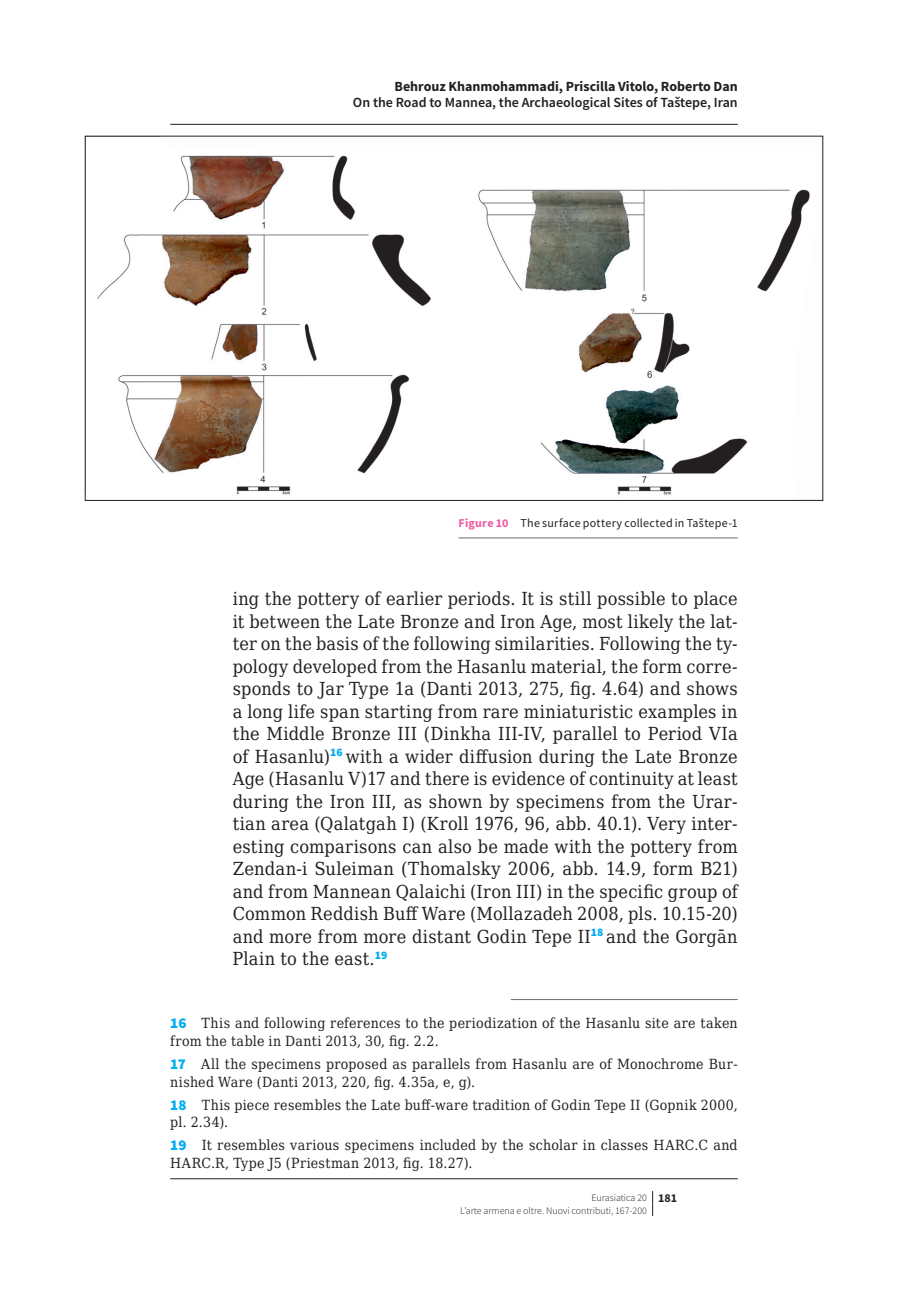
<style>
.page{position:relative;width:908px;height:1304px;background:#fff}
.page>*{position:absolute;margin:0;border:0;box-sizing:border-box;transform-origin:0 0}
.t1{font:18px/22.4px "DejaVu Serif Condensed";letter-spacing:.015em;color:#231f20;text-align:justify}
.t2{font:14px/17.6px "DejaVu Serif Condensed";letter-spacing:.02em;color:#231f20}
.t3{font:600 14px "Source Sans Pro";color:#231f20}
.t4{font:700 14px "Source Sans Pro";color:#231f20}
.t5{font:12px "Source Sans Pro";letter-spacing:.025em;color:#231f20}
.t6{font:300 10px/12.4px "Source Sans Pro";color:#231f20}
.s1{font-weight:700;color:#ef59a1}
.s2{font-family:"Source Sans Pro";font-weight:900;font-size:15px;color:#00aeef}
.s3{font-weight:700;font-size:12px}
</style>
<div class="page">
<svg style="left:652px;top:1191px;width:1px;height:25px"></svg>
<hr style="left:510px;top:999px;width:227px;height:1px;background:#6c6d70">
<hr style="left:458px;top:538px;width:279px;height:1px;background:#6c6d70">
<img style="left:97px;top:155px;width:713px;height:340px">
<hr style="left:170px;top:124px;width:567px;height:1px;background:#231f20">
<hr style="left:170px;top:1178px;width:567px;height:1px;background:#231f20">
<p class="t4" style="left:394px;top:77px;width:344px">Behrouz Khanmohammadi, Priscilla Vitolo, Roberto Dan</p>
<p class="t3" style="left:353px;top:94px;width:386px">On the Road to Mannea, the Archaeological Sites of Taštepe, Iran</p>
<p class="t5" style="left:458px;top:515px;width:280px"><span class="s1">Figure 10</span> The surface pottery collected in Taštepe‑1</p>
<p class="t1" style="left:232px;top:587px;width:506px">ing the pottery of earlier periods. It is still possible to place it between the Late Bronze and Iron Age, most likely the lat‑ ter on the basis of the following similarities. Following the ty‑ pology developed from the Hasanlu material, the form corre‑ sponds to Jar Type 1a (Danti 2013, 275, fig. 4.64) and shows a long life span starting from rare miniaturistic examples in the Middle Bronze III (Dinkha III‑IV, parallel to Period VIa of Hasanlu)<sup>16</sup> with a wider diffusion during the Late Bronze Age (Hasanlu V)17 and there is evidence of continuity at least during the Iron III, as shown by specimens from the Urar‑ tian area (Qalatgah I) (Kroll 1976, 96, abb. 40.1). Very inter‑ esting comparisons can also be made with the pottery from Zendan‑i Suleiman (Thomalsky 2006, abb. 14.9, form B21) and from Mannean Qalaichi (Iron III) in the specific group of Common Reddish Buff Ware (Mollazadeh 2008, pls. 10.15‑20) and more from more distant Godin Tepe II<sup>18</sup> and the Gorgān Plain to the east.<sup>19</sup></p>
<p class="t2" style="left:170px;top:1014px;width:568px"><span class="s2">16</span> This and following references to the periodization of the Hasanlu site are taken from the table in Danti 2013, 30, fig. 2.2.</p>
<p class="t2" style="left:170px;top:1055px;width:568px"><span class="s2">17</span> All the specimens proposed as parallels from Hasanlu are of Monochrome Bur‑ nished Ware (Danti 2013, 220, fig. 4.35a, e, g).</p>
<p class="t2" style="left:170px;top:1096px;width:568px"><span class="s2">18</span> This piece resembles the Late buff‑ware tradition of Godin Tepe II (Gopnik 2000, pl. 2.34).</p>
<p class="t2" style="left:170px;top:1136px;width:568px"><span class="s2">19</span> It resembles various specimens included by the scholar in classes HARC.C and<br>HARC.R, Type J5 (Priestman 2013, fig. 18.27).</p>
<p class="t6" style="left:460px;top:1191px;width:218px;text-indent:131px">Eurasiatica 20 <span class="s3">181<br></span>L’arte armena e oltre. Nuovi contributi, 167-200</p>
</div>
